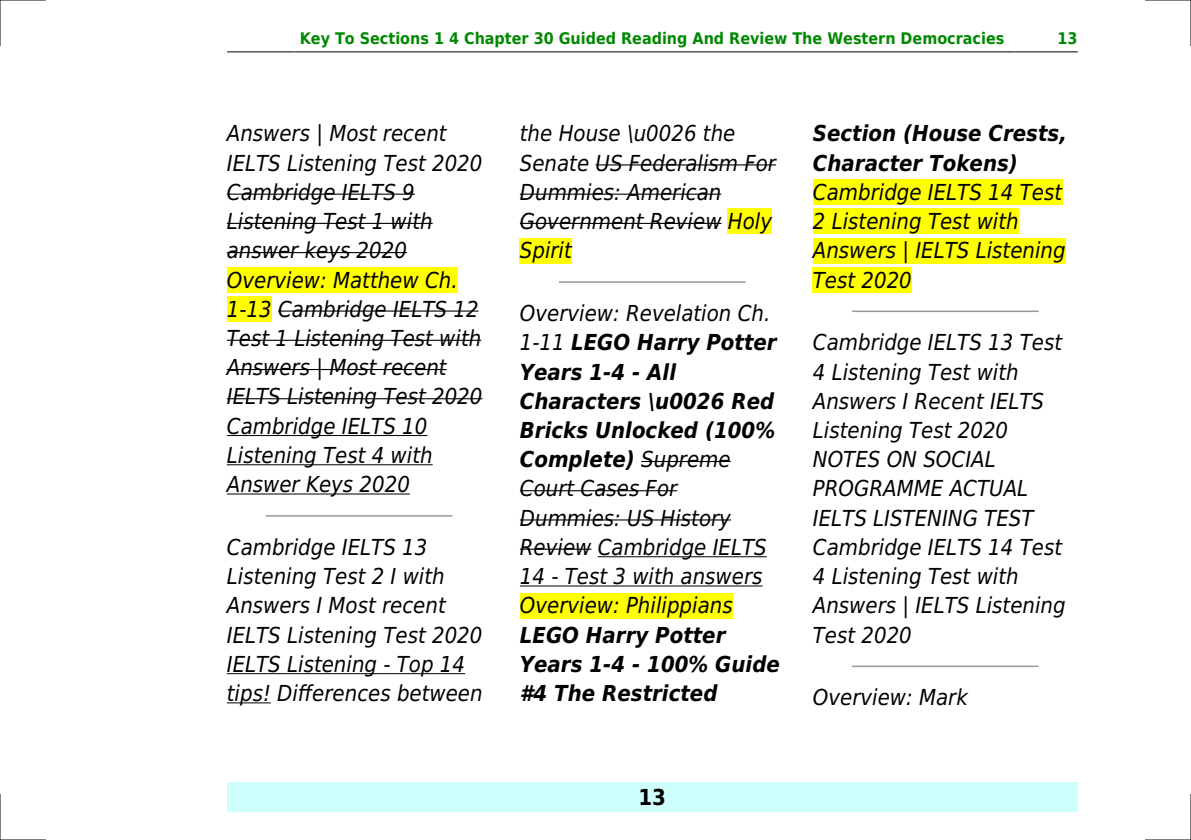
<style>
.page{position:relative;width:1191px;height:840px;background:#fff}
.page>*{position:absolute;margin:0;border:0;box-sizing:border-box;transform-origin:0 0}
.t1{font:italic 22px/29.2px "DejaVu Sans Condensed";color:#000}
.t2{font:italic 700 22px/29.2px "DejaVu Sans Condensed";color:#000}
.t3{font:700 22px "DejaVu Sans Condensed";color:#000}
.t4{font:700 16px "DejaVu Sans Condensed";color:#080}
.s1{font-weight:700}
</style>
<div class="page">
<hr style="left:227px;top:51px;width:68px;height:1px;background:#000">
<hr style="left:295px;top:51px;width:714px;height:1px;background:#000">
<hr style="left:1009px;top:51px;width:68px;height:1px;background:#000">
<div style="left:227px;top:782px;width:850px;height:29px;background:#cffffc"></div>
<hr style="left:227px;top:193px;width:188px;height:2px;background:#000">
<hr style="left:227px;top:223px;width:206px;height:1px;background:#000">
<hr style="left:227px;top:252px;width:180px;height:1px;background:#000">
<div style="left:227px;top:267px;width:231px;height:25px;background:#ff0"></div>
<div style="left:227px;top:296px;width:45px;height:26px;background:#ff0"></div>
<hr style="left:278px;top:310px;width:200px;height:1px;background:#000">
<hr style="left:227px;top:339px;width:254px;height:1px;background:#000">
<hr style="left:227px;top:369px;width:220px;height:1px;background:#000">
<hr style="left:227px;top:398px;width:255px;height:1px;background:#000">
<hr style="left:227px;top:435px;width:200px;height:1px;background:#000">
<hr style="left:227px;top:464px;width:206px;height:1px;background:#000">
<hr style="left:227px;top:493px;width:183px;height:1px;background:#000">
<hr style="left:266px;top:515px;width:186px;height:1px;background:#999">
<hr style="left:227px;top:672px;width:238px;height:1px;background:#000">
<hr style="left:227px;top:702px;width:44px;height:1px;background:#000">
<hr style="left:595px;top:164px;width:181px;height:1px;background:#000">
<hr style="left:520px;top:193px;width:201px;height:2px;background:#000">
<hr style="left:520px;top:223px;width:201px;height:1px;background:#000">
<div style="left:728px;top:208px;width:44px;height:26px;background:#ff0"></div>
<div style="left:520px;top:238px;width:52px;height:25px;background:#ff0"></div>
<hr style="left:559px;top:281px;width:186px;height:2px;background:#999">
<hr style="left:641px;top:460px;width:89px;height:2px;background:#000">
<hr style="left:520px;top:490px;width:157px;height:1px;background:#000">
<hr style="left:520px;top:519px;width:211px;height:1px;background:#000">
<hr style="left:520px;top:548px;width:71px;height:1px;background:#000">
<hr style="left:598px;top:556px;width:169px;height:1px;background:#000">
<hr style="left:520px;top:585px;width:242px;height:1px;background:#000">
<div style="left:520px;top:592px;width:212px;height:26px;background:#ff0"></div>
<div style="left:813px;top:179px;width:249px;height:26px;background:#ff0"></div>
<div style="left:813px;top:208px;width:205px;height:26px;background:#ff0"></div>
<div style="left:813px;top:238px;width:252px;height:25px;background:#ff0"></div>
<div style="left:813px;top:267px;width:99px;height:25px;background:#ff0"></div>
<hr style="left:852px;top:310px;width:185px;height:2px;background:#999">
<hr style="left:852px;top:665px;width:185px;height:1px;background:#999">
<hr style="left:0;top:0;width:45px;height:1px;background:#000">
<hr style="left:1145px;top:0;width:46px;height:1px;background:#000">
<hr style="left:0;top:839px;width:45px;height:1px;background:#000">
<hr style="left:1145px;top:839px;width:46px;height:1px;background:#000">
<hr style="left:0;top:0;width:1px;height:45px;background:#000">
<hr style="left:0;top:794px;width:1px;height:45px;background:#000">
<hr style="left:1190px;top:0;width:1px;height:45px;background:#000">
<hr style="left:1190px;top:794px;width:1px;height:45px;background:#000">
<p class="t4" style="left:300px;top:29px;width:706px">Key To Sections 1 4 Chapter 30 Guided Reading And Review The Western Democracies</p>
<p class="t4" style="left:1057px;top:29px;width:22px">13</p>
<p class="t1" style="left:227px;top:119px;width:257px">Answers | Most recent<br>IELTS Listening Test 2020<br>Cambridge IELTS 9<br>Listening Test 1 with answer keys 2020<br>Overview: Matthew Ch.<br>1-13 Cambridge IELTS 12<br>Test 1 Listening Test with<br>Answers | Most recent<br>IELTS Listening Test 2020<br>Cambridge IELTS 10<br>Listening Test 4 with<br>Answer Keys 2020</p>
<p class="t1" style="left:227px;top:532px;width:257px">Cambridge IELTS 13<br>Listening Test 2 I with<br>Answers I Most recent<br>IELTS Listening Test 2020<br>IELTS Listening - Top 14 tips! Differences between</p>
<p class="t1" style="left:520px;top:119px;width:258px">the House \u0026 the<br>Senate US Federalism For<br>Dummies: American<br>Government Review Holy<br>Spirit</p>
<p class="t1" style="left:520px;top:299px;width:258px">Overview: Revelation Ch.<br>1-11 <span class="s1">LEGO Harry Potter<br>Years 1-4 - All<br>Characters \u0026 Red<br>Bricks Unlocked (100%<br>Complete)</span> Supreme<br>Court Cases For<br>Dummies: US History<br>Review Cambridge IELTS<br>14 - Test 3 with answers<br>Overview: Philippians</p>
<p class="t2" style="left:520px;top:620px;width:262px">LEGO Harry Potter<br>Years 1-4 - 100% Guide #4 The Restricted</p>
<p class="t2" style="left:813px;top:119px;width:255px">Section (House Crests,<br>Character Tokens)</p>
<p class="t1" style="left:813px;top:177px;width:254px">Cambridge IELTS 14 Test<br>2 Listening Test with<br>Answers | IELTS Listening<br>Test 2020</p>
<p class="t1" style="left:813px;top:328px;width:254px">Cambridge IELTS 13 Test<br>4 Listening Test with<br>Answers I Recent IELTS<br>Listening Test 2020<br>NOTES ON SOCIAL<br>PROGRAMME ACTUAL<br>IELTS LISTENING TEST<br>Cambridge IELTS 14 Test<br>4 Listening Test with<br>Answers | IELTS Listening<br>Test 2020</p>
<p class="t1" style="left:813px;top:682px;width:156px">Overview: Mark</p>
<p class="t3" style="left:638px;top:783px;width:29px">13</p>
</div>
